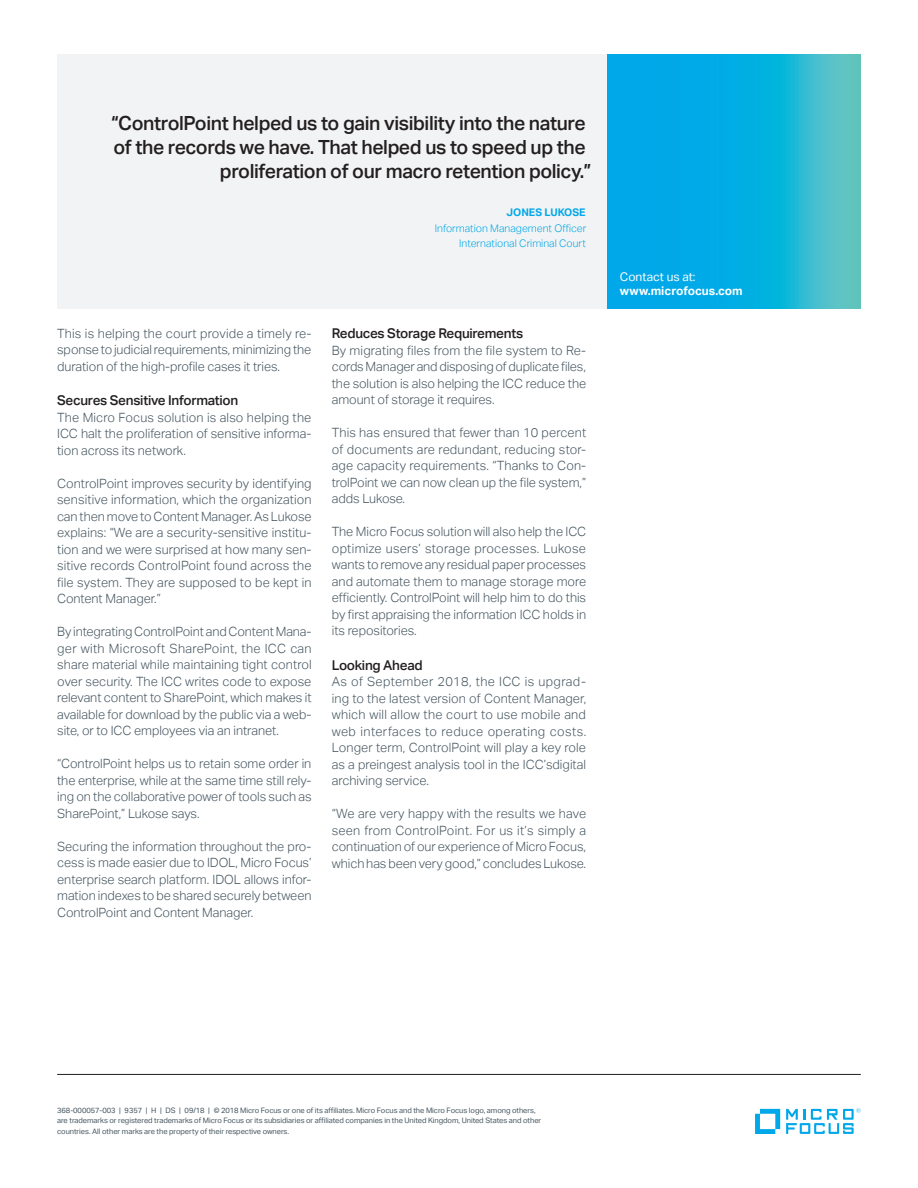
<style>
.page{position:relative;width:918px;height:1188px;background:#fff}
.page>*{position:absolute;margin:0;border:0;box-sizing:border-box;transform-origin:0 0}
.pull_quote_13_16-ali{font:500 19.5px/24px "Aktiv Grotesk";letter-spacing:-.02em;color:#231f20;text-align:right}
.subhead_9_12_medium{font:500 13.5px "Aktiv Grotesk";letter-spacing:-.02em;color:#231f20}
.body_8_5_11-grey{font:300 12.75px/16.5px "Aktiv Grotesk";letter-spacing:-.005em;color:#45555f;text-align:justify}
.Contact_URL_8_9_5-bo{font:700 12px "Aktiv Grotesk";color:#fff}
.Contact_8_9_5-regula{font:12px "Aktiv Grotesk";color:#fff}
.quote_title_7_11-blu{font:300 10.5px "Aktiv Grotesk";color:#00a7e9}
.quote_company_7_9_5{font:300 10.5px "Aktiv Grotesk";color:#00a7e9}
.quote_name_caps_7_11{font:700 10.5px "Aktiv Grotesk";color:#00a7e9}
.mousetype-legal_5_7{font:7.5px/10.5px "Aktiv Grotesk";letter-spacing:-.005em;color:#45555f}
</style>
<div class="page">
<hr style="left:57px;top:1074px;width:804px;height:1px;background:#231f20">
<svg style="left:755px;top:1109px;width:25px;height:25px"></svg>
<svg style="left:786px;top:1108px;width:75px;height:26px"></svg>
<svg style="left:607px;top:54px;width:254px;height:254px;background:#14b1dd"></svg>
<div style="left:57px;top:54px;width:550px;height:254px;background:#f2f3f4"></div>
<p class="pull_quote_13_16-ali" style="left:111px;top:111px;width:482px">“ControlPoint helped us to gain visibility into the nature of the records we have. That helped us to speed up the proliferation of our macro retention policy.”</p>
<p class="quote_name_caps_7_11" style="left:507px;top:206px;width:81px">JONES LUKOSE</p>
<p class="quote_title_7_11-blu" style="left:435px;top:223px;width:153px">Information Management Officer</p>
<p class="quote_company_7_9_5" style="left:459px;top:237px;width:128px">International Criminal Court</p>
<p class="body_8_5_11-grey" style="left:57px;top:325px;width:256px">This is helping the court provide a timely re&shy;sponse to judicial requirements, minimizing the duration of the high-profile cases it tries.</p>
<p class="subhead_9_12_medium" style="left:57px;top:393px;width:183px">Secures Sensitive Information</p>
<p class="body_8_5_11-grey" style="left:57px;top:409px;width:256px">The Micro Focus solution is also helping the ICC halt the proliferation of sensitive informa&shy;tion across its network.</p>
<p class="body_8_5_11-grey" style="left:57px;top:475px;width:256px">ControlPoint improves security by identifying sensitive information, which the organization can then move to Content Manager. As Lukose explains: “We are a security-sensitive institu&shy;tion and we were surprised at how many sen&shy;sitive records ControlPoint found across the file system. They are supposed to be kept in Content Manager.”</p>
<p class="body_8_5_11-grey" style="left:57px;top:624px;width:256px">By integrating ControlPoint and Content Mana&shy;ger with Microsoft SharePoint, the ICC can share material while maintaining tight control over security. The ICC writes code to expose relevant content to SharePoint, which makes it available for download by the public via a web&shy;site, or to ICC employees via an intranet.</p>
<p class="body_8_5_11-grey" style="left:57px;top:756px;width:256px">“ControlPoint helps us to retain some order in the enterprise, while at the same time still rely&shy;ing on the collaborative power of tools such as SharePoint,” Lukose says.</p>
<p class="body_8_5_11-grey" style="left:57px;top:838px;width:256px">Securing the information throughout the pro&shy;cess is made easier due to IDOL, Micro Focus’ enterprise search platform. IDOL allows infor&shy;mation indexes to be shared securely between ControlPoint and Content Manager.</p>
<p class="subhead_9_12_medium" style="left:332px;top:326px;width:193px">Reduces Storage Requirements</p>
<p class="body_8_5_11-grey" style="left:332px;top:342px;width:256px">By migrating files from the file system to Re&shy;cords Manager and disposing of duplicate files, the solution is also helping the ICC reduce the amount of storage it requires.</p>
<p class="body_8_5_11-grey" style="left:332px;top:425px;width:256px">This has ensured that fewer than 10 percent of documents are redundant, reducing stor&shy;age capacity requirements. “Thanks to Con&shy;trolPoint we can now clean up the file system,” adds Lukose.</p>
<p class="body_8_5_11-grey" style="left:332px;top:524px;width:256px">The Micro Focus solution will also help the ICC optimize users’ storage processes. Lukose wants to remove any residual paper processes and automate them to manage storage more efficiently. ControlPoint will help him to do this by first appraising the information ICC holds in its repositories.</p>
<p class="subhead_9_12_medium" style="left:332px;top:657px;width:92px">Looking Ahead</p>
<p class="body_8_5_11-grey" style="left:332px;top:674px;width:256px">As of September 2018, the ICC is upgrad&shy;ing to the latest version of Content Manager, which will allow the court to use mobile and web interfaces to reduce operating costs.<br>Longer term, ControlPoint will play a key role as a preingest analysis tool in the ICC’sdigital archiving service.</p>
<p class="body_8_5_11-grey" style="left:332px;top:806px;width:256px">“We are very happy with the results we have seen from ControlPoint. For us it’s simply a continuation of our experience of Micro Focus, which has been very good,” concludes Lukose.</p>
<p class="Contact_8_9_5-regula" style="left:620px;top:269px;width:77px">Contact us at:</p>
<p class="Contact_URL_8_9_5-bo" style="left:620px;top:284px;width:124px">www.microfocus.com</p>
<p class="mousetype-legal_5_7" style="left:57px;top:1105px;width:486px">368-000057-003 | 9357 | H | DS | 09/18 | © 2018 Micro Focus or one of its affiliates. Micro Focus and the Micro Focus logo, among others, are trademarks or registered trademarks of Micro Focus or its subsidiaries or affiliated companies in the United Kingdom, United States and other countries. All other marks are the property of their respective owners.</p>
</div>
